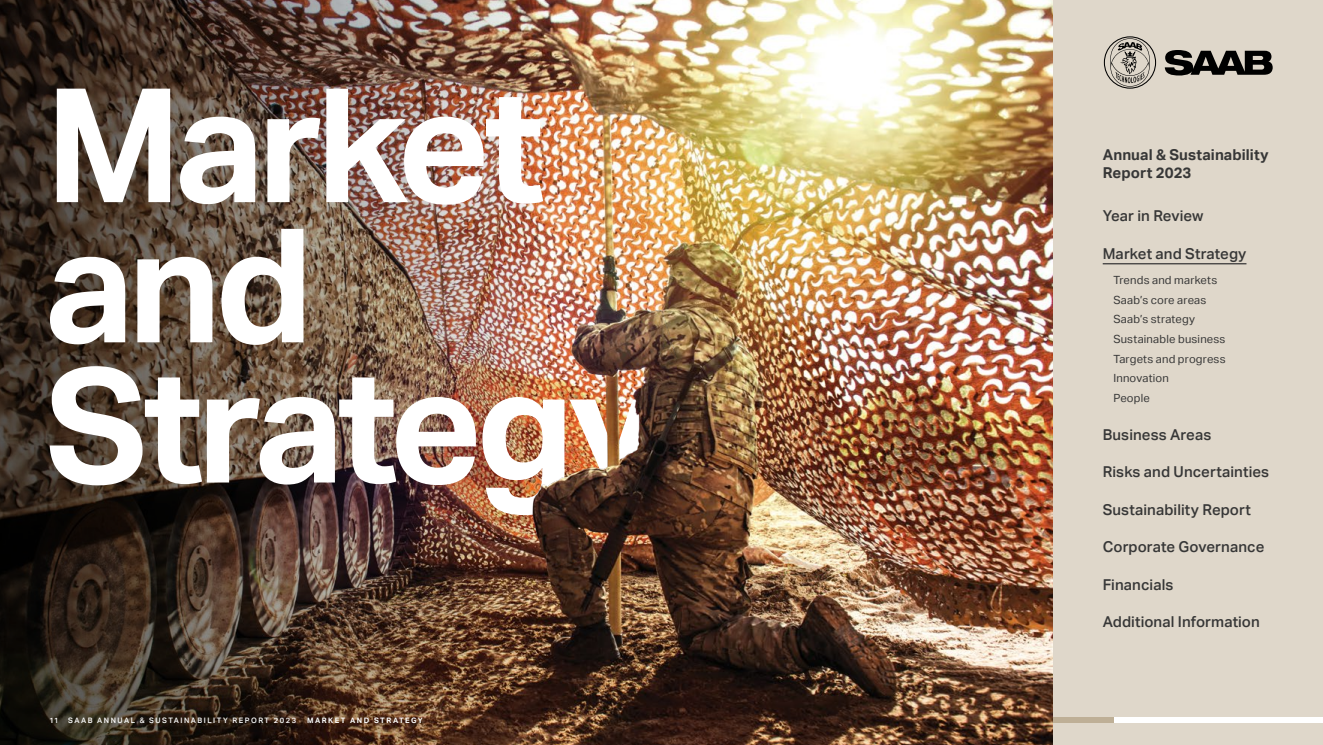
<style>
.page{position:relative;width:1323px;height:745px;background:#fff}
.page>*{position:absolute;margin:0;border:0;box-sizing:border-box;transform-origin:0 0}
.t1{font:700 158.75px/140px "Aktiv Grotesk";letter-spacing:-.045em;color:#fff}
.t2{font:500 15px "Aktiv Grotesk";letter-spacing:.005em;color:#373737}
.t3{font:700 15px/18.8px "Aktiv Grotesk";letter-spacing:.005em;color:#373737}
.t4{font:11.25px/19.8px "Aktiv Grotesk";letter-spacing:.02em;color:#373737}
.t5{font:500 7.5px "Aktiv Grotesk";letter-spacing:.2em;color:#fff}
.t6{font:700 7.5px "Aktiv Grotesk";letter-spacing:.2em;color:#fff}
</style>
<div class="page">
<img style="left:677px;top:0;width:376px;height:744px">
<img style="left:0;top:0;width:526px;height:744px">
<img style="left:526px;top:0;width:151px;height:744px">
<div style="left:1053px;top:0;width:270px;height:744px;background:#dfd7ca"></div>
<svg style="left:1165px;top:50px;width:108px;height:25px"></svg>
<svg style="left:1104px;top:36px;width:52px;height:53px"></svg>
<hr style="left:1103px;top:263px;width:143px;height:1px;background:#373737">
<div style="left:1053px;top:716px;width:270px;height:6px;background:#fff"></div>
<div style="left:1053px;top:716px;width:60px;height:6px;background:#beaf96"></div>
<h1 class="t1" style="left:45px;top:77px;width:614px">Market and<br>Strategy</h1>
<p class="t5" style="left:50px;top:715px;width:10px">11</p>
<p class="t5" style="left:68px;top:715px;width:230px">SAAB ANNUAL &amp; SUSTAINABILITY REPORT 2023</p>
<p class="t6" style="left:307px;top:715px;width:117px">MARKET AND STRATEGY</p>
<p class="t3" style="left:1103px;top:145px;width:167px">Annual &amp; Sustainability<br>Report 2023</p>
<p class="t2" style="left:1103px;top:207px;width:102px">Year in Review</p>
<p class="t2" style="left:1103px;top:244px;width:145px">Market and Strategy</p>
<p class="t4" style="left:1113px;top:270px;width:114px">Trends and markets<br>Saab’s core areas<br>Saab’s strategy<br>Sustainable business<br>Targets and progress<br>Innovation<br>People</p>
<p class="t2" style="left:1103px;top:425px;width:110px">Business Areas</p>
<p class="t2" style="left:1103px;top:463px;width:168px">Risks and Uncertainties</p>
<p class="t2" style="left:1103px;top:500px;width:150px">Sustainability Report</p>
<p class="t2" style="left:1103px;top:538px;width:163px">Corporate Governance</p>
<p class="t2" style="left:1103px;top:575px;width:72px">Financials</p>
<p class="t2" style="left:1103px;top:613px;width:159px">Additional Information</p>
</div>
